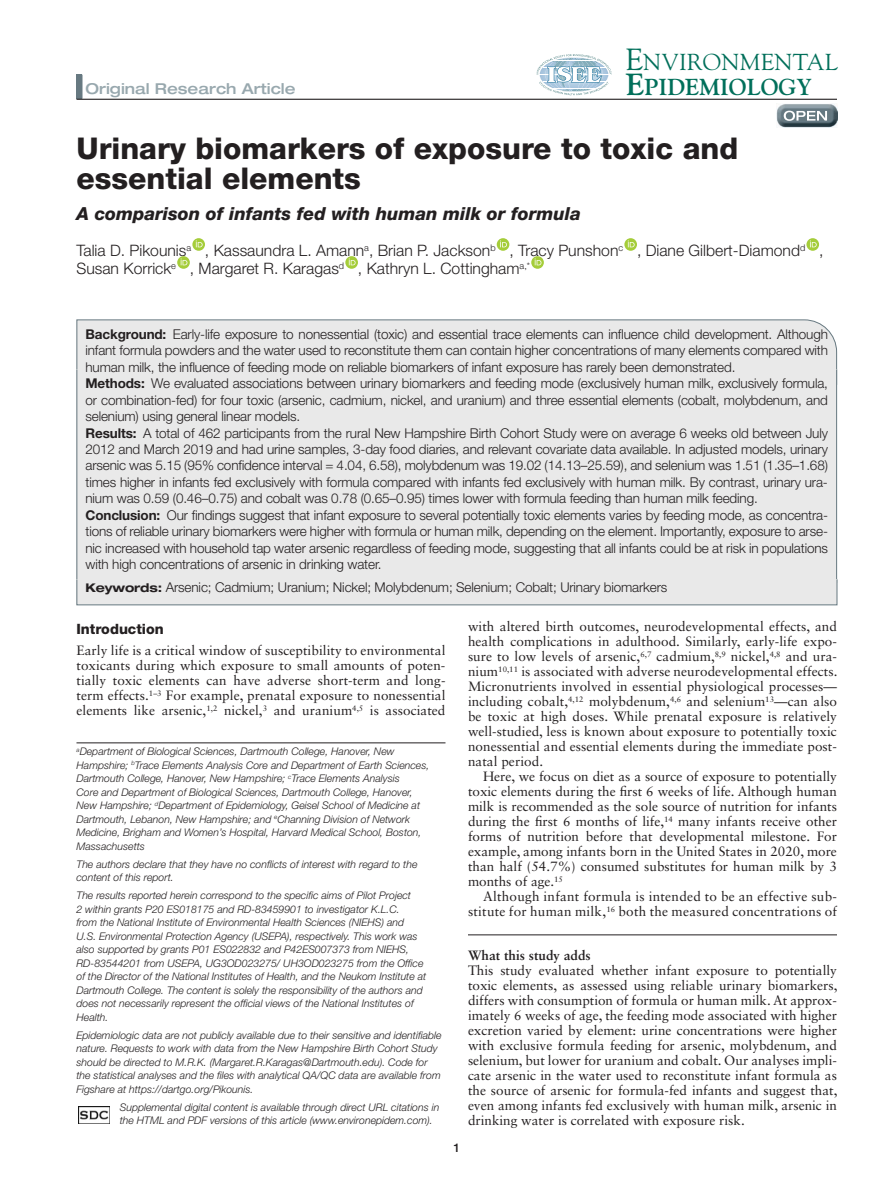
<style>
.page{position:relative;width:891px;height:1188px;background:#fff}
.page>*{position:absolute;margin:0;border:0;box-sizing:border-box;transform-origin:0 0}
.t1{font:800 30px/30px "Helvetica Neue LT Std";color:#231f20}
.t2{font:22.95px/25.2px "Goudy";letter-spacing:.01em;color:#016f5a}
.t3{font:italic 800 18px "Helvetica Neue LT Std";color:#231f20}
.t4{font:300 15.75px/18px "Helvetica Neue LT Std";color:#231f20}
.t5{font:500 expanded 15px "Helvetica Neue LT Std";color:#98a8ae}
.t6{font:800 14.25px "Helvetica Neue LT Std";color:#231f20}
.t7{font:13.5px/15px "Sabon LT Std";letter-spacing:.005em;color:#231f20;text-align:justify}
.t8{font:300 13.5px/16.5px "Helvetica Neue LT Std";letter-spacing:-.01em;color:#231f20}
.t9{font:700 13.5px "Sabon LT Std";color:#231f20}
.t10{font:500 12px "Helvetica Neue LT Std";color:#231f20}
.t11{font:italic 300 10.5px/13.5px "Helvetica Neue LT Std";color:#231f20}
.s1{font-size:30.45px}
.s2{font-weight:700;font-size:30.45px}
.s3{font-weight:700}
.s4{font-weight:700;font-stretch:expanded;font-size:12px}
</style>
<div class="page">
<div style="left:76px;top:74px;width:6px;height:25px;background:#677981"></div>
<hr style="left:76px;top:99px;width:761px;height:1px;background:#231f20">
<img style="left:776px;top:104px;width:61px;height:24px">
<svg style="left:784px;top:111px;width:43px;height:10px"></svg>
<svg style="left:536px;top:54px;width:76px;height:42px"></svg>
<div style="left:76px;top:319px;width:761px;height:50px;background:#e9e9e9"></div>
<div style="left:76px;top:369px;width:761px;height:213px;background:#e9e9e9"></div>
<div style="left:76px;top:579px;width:761px;height:26px;background:#e9e9e9"></div>
<div style="left:76px;top:579px;width:761px;height:26px;border:1px solid #677981"></div>
<svg style="left:192px;top:238px;width:13px;height:13px"></svg>
<svg style="left:196px;top:240px;width:7px;height:7px"></svg>
<svg style="left:497px;top:238px;width:12px;height:13px"></svg>
<svg style="left:500px;top:240px;width:7px;height:7px"></svg>
<svg style="left:624px;top:238px;width:13px;height:13px"></svg>
<svg style="left:628px;top:240px;width:7px;height:7px"></svg>
<svg style="left:806px;top:238px;width:13px;height:13px"></svg>
<svg style="left:810px;top:240px;width:7px;height:7px"></svg>
<svg style="left:177px;top:256px;width:13px;height:13px"></svg>
<svg style="left:181px;top:258px;width:6px;height:7px"></svg>
<svg style="left:345px;top:256px;width:13px;height:13px"></svg>
<svg style="left:349px;top:258px;width:7px;height:7px"></svg>
<svg style="left:531px;top:256px;width:13px;height:13px"></svg>
<svg style="left:535px;top:258px;width:6px;height:7px"></svg>
<hr style="left:468px;top:934px;width:369px;height:1px;background:#231f20">
<hr style="left:76px;top:742px;width:370px;height:1px;background:#231f20">
<img style="left:78px;top:1107px;width:32px;height:16px">
<p class="t5" style="left:86px;top:80px;width:212px">Original Research Article</p>
<h2 class="t2" style="left:626px;top:49px;width:214px"><span class="s1">E</span>NVIRONMENTAL<br><span class="s2">E</span><span class="s3">PIDEMIOLOGY</span></h2>
<h1 class="t1" style="left:76px;top:134px;width:663px">Urinary biomarkers of exposure to toxic and essential elements</h1>
<h3 class="t3" style="left:76px;top:203px;width:506px">A comparison of infants fed with human milk or formula</h3>
<p class="t4" style="left:76px;top:241px;width:748px">Talia D. Pikounis<sup>a</sup> , Kassaundra L. Amann<sup>a</sup>, Brian P. Jackson<sup>b</sup> , Tracy Punshon<sup>c</sup> , Diane Gilbert-Diamond<sup>d</sup> ,<br>Susan Korrick<sup>e</sup> , Margaret R. Karagas<sup>d</sup> , Kathryn L. Cottingham<sup>a,*</sup></p>
<p class="t8" style="left:86px;top:325px;width:744px"><span class="s3">Background:</span> Early-life exposure to nonessential (toxic) and essential trace elements can influence child development. Although infant formula powders and the water used to reconstitute them can contain higher concentrations of many elements compared with human milk, the influence of feeding mode on reliable biomarkers of infant exposure has rarely been demonstrated.<br><span class="s3">Methods:</span> We evaluated associations between urinary biomarkers and feeding mode (exclusively human milk, exclusively formula, or combination-fed) for four toxic (arsenic, cadmium, nickel, and uranium) and three essential elements (cobalt, molybdenum, and selenium) using general linear models.<br><span class="s3">Results:</span> A total of 462 participants from the rural New Hampshire Birth Cohort Study were on average 6 weeks old between July 2012 and March 2019 and had urine samples, 3-day food diaries, and relevant covariate data available. In adjusted models, urinary arsenic was 5.15 (95% confidence interval = 4.04, 6.58), molybdenum was 19.02 (14.13–25.59), and selenium was 1.51 (1.35–1.68) times higher in infants fed exclusively with formula compared with infants fed exclusively with human milk. By contrast, urinary ura&shy;nium was 0.59 (0.46–0.75) and cobalt was 0.78 (0.65–0.95) times lower with formula feeding than human milk feeding.<br><span class="s3">Conclusion:</span> Our findings suggest that infant exposure to several potentially toxic elements varies by feeding mode, as concentra&shy;tions of reliable urinary biomarkers were higher with formula or human milk, depending on the element. Importantly, exposure to arse&shy;nic increased with household tap water arsenic regardless of feeding mode, suggesting that all infants could be at risk in populations with high concentrations of arsenic in drinking water.</p>
<p class="t8" style="left:86px;top:579px;width:583px"><span class="s4">Keywords:</span> Arsenic; Cadmium; Uranium; Nickel; Molybdenum; Selenium; Cobalt; Urinary biomarkers</p>
<p class="t6" style="left:76px;top:620px;width:89px">Introduction</p>
<p class="t7" style="left:76px;top:643px;width:371px">Early life is a critical window of susceptibility to environmental toxicants during which exposure to small amounts of poten&shy;tially toxic elements can have adverse short-term and long&shy;term effects.<sup>1–3</sup> For example, prenatal exposure to nonessential elements like arsenic,<sup>1,2</sup> nickel,<sup>3</sup> and uranium<sup>4,5</sup> is associated</p>
<p class="t7" style="left:468px;top:619px;width:371px">with altered birth outcomes, neurodevelopmental effects, and health complications in adulthood. Similarly, early-life expo&shy;sure to low levels of arsenic,<sup>6,7</sup> cadmium,<sup>8,9</sup> nickel,<sup>4,8</sup> and ura&shy;nium<sup>10,11</sup> is associated with adverse neurodevelopmental effects.<br>Micronutrients involved in essential physiological processes— including cobalt,<sup>4,12</sup> molybdenum,<sup>4,6</sup> and selenium<sup>13</sup>—can also be toxic at high doses. While prenatal exposure is relatively well-studied, less is known about exposure to potentially toxic nonessential and essential elements during the immediate post&shy;natal period.</p>
<p class="t7" style="left:468px;top:769px;width:371px;text-indent:15px">Here, we focus on diet as a source of exposure to potentially toxic elements during the first 6 weeks of life. Although human milk is recommended as the sole source of nutrition for infants during the first 6 months of life,<sup>14</sup> many infants receive other forms of nutrition before that developmental milestone. For example, among infants born in the United States in 2020, more than half (54.7%) consumed substitutes for human milk by 3 months of age.<sup>15</sup></p>
<p class="t7" style="left:468px;top:889px;width:371px;text-align:right">Although infant formula is intended to be an effective sub&shy;stitute for human milk,<sup>16</sup> both the measured concentrations of</p>
<p class="t9" style="left:468px;top:947px;width:124px">What this study adds</p>
<p class="t7" style="left:468px;top:963px;width:371px">This study evaluated whether infant exposure to potentially toxic elements, as assessed using reliable urinary biomarkers, differs with consumption of formula or human milk. At approx&shy;imately 6 weeks of age, the feeding mode associated with higher excretion varied by element: urine concentrations were higher with exclusive formula feeding for arsenic, molybdenum, and selenium, but lower for uranium and cobalt. Our analyses impli&shy;cate arsenic in the water used to reconstitute infant formula as the source of arsenic for formula-fed infants and suggest that, even among infants fed exclusively with human milk, arsenic in drinking water is correlated with exposure risk.</p>
<p class="t11" style="left:76px;top:745px;width:354px"><sup>a</sup>Department of Biological Sciences, Dartmouth College, Hanover, New Hampshire; <sup>b</sup>Trace Elements Analysis Core and Department of Earth Sciences, Dartmouth College, Hanover, New Hampshire; <sup>c</sup>Trace Elements Analysis<br>Core and Department of Biological Sciences, Dartmouth College, Hanover, New Hampshire; <sup>d</sup>Department of Epidemiology, Geisel School of Medicine at Dartmouth, Lebanon, New Hampshire; and <sup>e</sup>Channing Division of Network Medicine, Brigham and Women’s Hospital, Harvard Medical School, Boston, Massachusetts</p>
<p class="t11" style="left:77px;top:857px;width:342px">The authors declare that they have no conflicts of interest with regard to the content of this report.</p>
<p class="t11" style="left:77px;top:889px;width:351px">The results reported herein correspond to the specific aims of Pilot Project<br>2 within grants P20 ES018175 and RD-83459901 to investigator K.L.C.<br>from the National Institute of Environmental Health Sciences (NIEHS) and U.S. Environmental Protection Agency (USEPA), respectively. This work was also supported by grants P01 ES022832 and P42ES007373 from NIEHS, RD-83544201 from USEPA, UG3OD023275/ UH3OD023275 from the Office of the Director of the National Institutes of Health, and the Neukom Institute at Dartmouth College. The content is solely the responsibility of the authors and does not necessarily represent the official views of the National Institutes of Health.</p>
<p class="t11" style="left:77px;top:1028px;width:367px">Epidemiologic data are not publicly available due to their sensitive and identifiable nature. Requests to work with data from the New Hampshire Birth Cohort Study should be directed to M.R.K. (Margaret.R.Karagas@Dartmouth.edu). Code for the statistical analyses and the files with analytical QA/QC data are available from Figshare at https://dartgo.org/Pikounis.</p>
<p class="t11" style="left:120px;top:1100px;width:321px">Supplemental digital content is available through direct URL citations in the HTML and PDF versions of this article (www.environepidem.com).</p>
<p class="t10" style="left:453px;top:1140px;width:8px">1</p>
</div>
